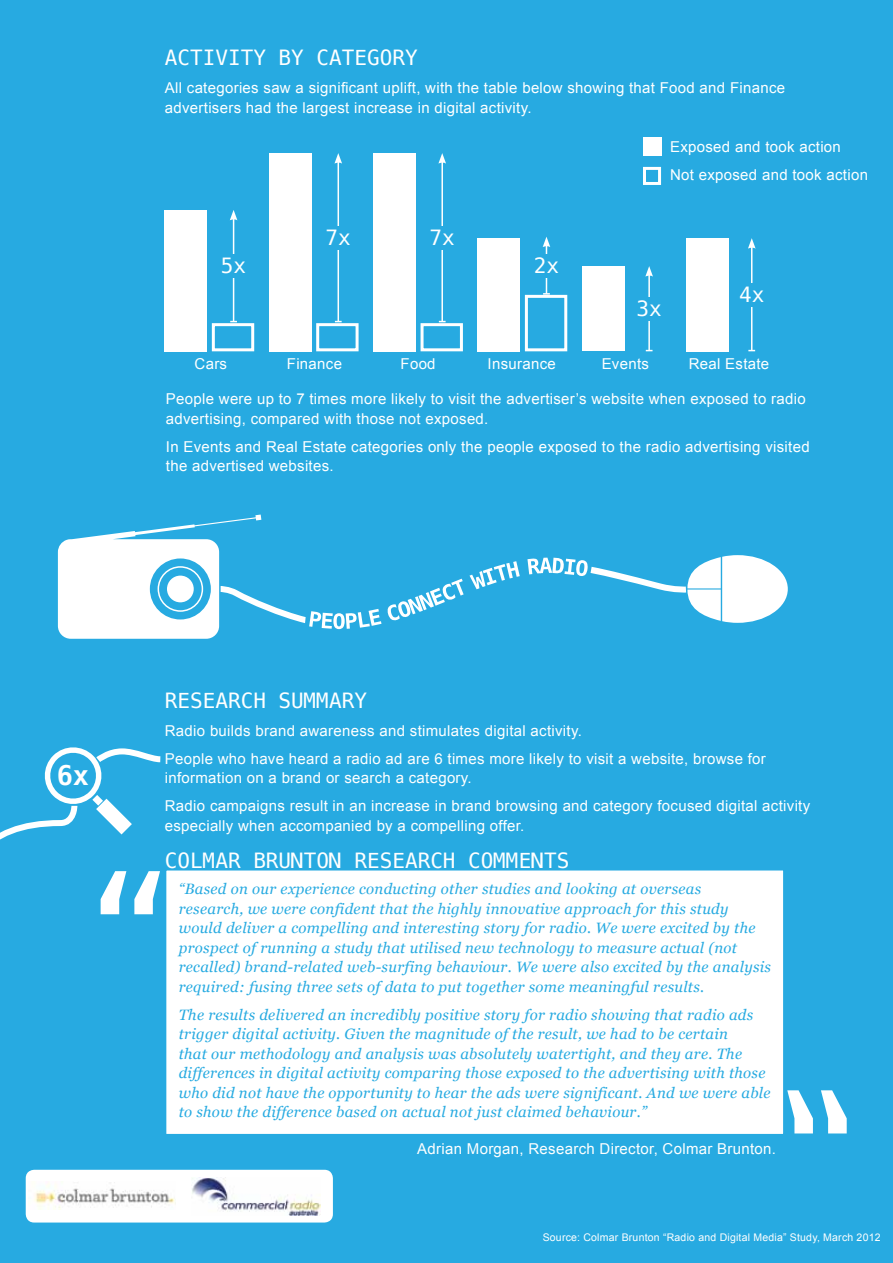
<style>
.page{position:relative;width:893px;height:1263px;background:#27aae1}
.page>*{position:absolute;margin:0;border:0;box-sizing:border-box;transform-origin:0 0}
.t1{font:150px "Menlo";color:#fff}
.t2{font:700 27px "Menlo";color:#fff}
.t3{font:21px "Menlo";color:#fff}
.t4{font:italic 15px/19.5px "Georgia";letter-spacing:.02em;color:#27aae1}
.t5{font:15px/28px "Arial";letter-spacing:.02em;color:#fff}
.t6{font:10.5px "Arial";letter-spacing:.02em;color:#fff}
</style>
<div class="page">
<div style="left:165px;top:869px;width:620px;height:266px;background:#fff;border:2px solid #27aae1"></div>
<svg style="left:58px;top:514px;width:323px;height:125px"></svg>
<svg style="left:387px;top:561px;width:133px;height:59px;background:#43b5e4"></svg>
<svg style="left:527px;top:555px;width:261px;height:68px"></svg>
<div style="left:0;top:745px;width:166px;height:395px;background:#27aae1"></div>
<div style="left:686px;top:238px;width:43px;height:113px;background:#fff"></div>
<div style="left:582px;top:266px;width:42px;height:85px;background:#fff"></div>
<div style="left:525px;top:295px;width:42px;height:56px;border:3px solid #fff"></div>
<div style="left:478px;top:238px;width:42px;height:113px;background:#fff"></div>
<div style="left:421px;top:323px;width:42px;height:28px;border:3px solid #fff"></div>
<div style="left:373px;top:153px;width:43px;height:198px;background:#fff"></div>
<div style="left:316px;top:323px;width:43px;height:28px;border:3px solid #fff"></div>
<div style="left:269px;top:153px;width:42px;height:198px;background:#fff"></div>
<div style="left:212px;top:323px;width:42px;height:28px;border:3px solid #fff"></div>
<div style="left:165px;top:210px;width:42px;height:141px;background:#fff"></div>
<div style="left:643px;top:137px;width:18px;height:18px;background:#fff"></div>
<div style="left:643px;top:167px;width:18px;height:18px;border:3px solid #fff"></div>
<hr style="left:233px;top:218px;width:1px;height:104px;background:#fff">
<svg style="left:230px;top:210px;width:7px;height:10px"></svg>
<hr style="left:338px;top:161px;width:1px;height:161px;background:#fff">
<svg style="left:334px;top:153px;width:8px;height:11px"></svg>
<hr style="left:441px;top:161px;width:2px;height:161px;background:#fff">
<svg style="left:438px;top:153px;width:8px;height:11px"></svg>
<hr style="left:546px;top:245px;width:1px;height:49px;background:#fff">
<svg style="left:543px;top:293px;width:7px;height:2px"></svg>
<svg style="left:543px;top:237px;width:7px;height:10px"></svg>
<hr style="left:648px;top:274px;width:2px;height:77px;background:#fff">
<svg style="left:645px;top:266px;width:8px;height:11px"></svg>
<hr style="left:751px;top:246px;width:1px;height:105px;background:#fff">
<svg style="left:748px;top:238px;width:8px;height:11px"></svg>
<div style="left:219px;top:254px;width:29px;height:24px;background:#27aae1"></div>
<div style="left:323px;top:226px;width:29px;height:23px;background:#27aae1"></div>
<div style="left:427px;top:226px;width:29px;height:23px;background:#27aae1"></div>
<div style="left:531px;top:254px;width:30px;height:23px;background:#27aae1"></div>
<div style="left:634px;top:297px;width:29px;height:23px;background:#27aae1"></div>
<div style="left:737px;top:283px;width:29px;height:23px;background:#27aae1"></div>
<div style="left:26px;top:1170px;width:307px;height:52px;background:#fff;border-radius:9px"></div>
<img style="left:34px;top:1182px;width:141px;height:27px">
<img style="left:192px;top:1177px;width:128px;height:38px">
<div style="left:787px;top:1090px;width:60px;height:43px;background:#27aae1"></div>
<h3 class="t3" style="left:165px;top:43px;width:254px">ACTIVITY BY CATEGORY</h3>
<p class="t5" style="left:165px;top:78px;width:622px;line-height:19.5px">All categories saw a significant uplift, with the table below showing that Food and Finance advertisers had the largest increase in digital activity.</p>
<h3 class="t3" style="left:221px;top:251px;width:27px">5X</h3>
<h3 class="t3" style="left:326px;top:223px;width:27px">7X</h3>
<h3 class="t3" style="left:430px;top:223px;width:27px">7X</h3>
<h3 class="t3" style="left:534px;top:251px;width:27px">2X</h3>
<p class="t5" style="left:670px;top:133px;width:199px">Exposed and took action<br>Not exposed and took action</p>
<h3 class="t3" style="left:636px;top:294px;width:27px">3X</h3>
<h3 class="t3" style="left:739px;top:280px;width:27px">4X</h3>
<p class="t5" style="left:195px;top:350px;width:34px">Cars</p>
<p class="t5" style="left:287px;top:350px;width:57px">Finance</p>
<p class="t5" style="left:401px;top:350px;width:37px">Food</p>
<p class="t5" style="left:488px;top:350px;width:70px">Insurance</p>
<p class="t5" style="left:602px;top:350px;width:49px">Events</p>
<p class="t5" style="left:689px;top:350px;width:82px">Real Estate</p>
<p class="t5" style="left:166px;top:389px;width:641px;line-height:19.5px">People were up to 7 times more likely to visit the advertiser’s website when exposed to radio advertising, compared with those not exposed.</p>
<p class="t5" style="left:166px;top:437px;width:645px;line-height:19.5px">In Events and Real Estate categories only the people exposed to the radio advertising visited the advertised websites.</p>
<h2 class="t2" style="left:57px;top:757px;width:34px">6x</h2>
<h3 class="t3" style="left:165px;top:686px;width:204px">RESEARCH SUMMARY</h3>
<p class="t5" style="left:165px;top:716px;width:603px">Radio builds brand awareness and stimulates digital activity.<br>People who have heard a radio ad are 6 times more likely to visit a website, browse for</p>
<p class="t5" style="left:165px;top:764px;width:647px">information on a brand or search a category.<br>Radio campaigns result in an increase in brand browsing and category focused digital activity</p>
<p class="t5" style="left:165px;top:811px;width:361px">especially when accompanied by a compelling offer.</p>
<h3 class="t3" style="left:165px;top:846px;width:406px">COLMAR BRUNTON RESEARCH COMM ENTS</h3>
<p class="t4" style="left:179px;top:879px;width:594px">“Based on our experience conducting other studies and looking at overseas<br>research, we were confident that the highly innovative approach for this study would deliver a compelling and interesting story for radio. We were excited by the prospect of running a study that utilised new technology to measure actual (not recalled) brand-related web-surfing behaviour. We were also excited by the analysis required: fusing three sets of data to put together some meaningful results.</p>
<p class="t4" style="left:179px;top:1005px;width:593px">The results delivered an incredibly positive story for radio showing that radio ads trigger digital activity. Given the magnitude of the result, we had to be certain<br>that our methodology and analysis was absolutely watertight, and they are. The differences in digital activity comparing those exposed to the advertising with those who did not have the opportunity to hear the ads were significant. And we were able to show the difference based on actual not just claimed behaviour.”</p>
<p class="t5" style="left:417px;top:1135px;width:360px">Adrian Morgan, Research Director, Colmar Brunton.</p>
<h1 class="t1" style="left:85px;top:829px;width:92px">“</h1>
<p class="t6" style="left:543px;top:1230px;width:339px">Source: Colmar Brunton “Radio and Digital Media” Study, March 2012</p>
</div>
